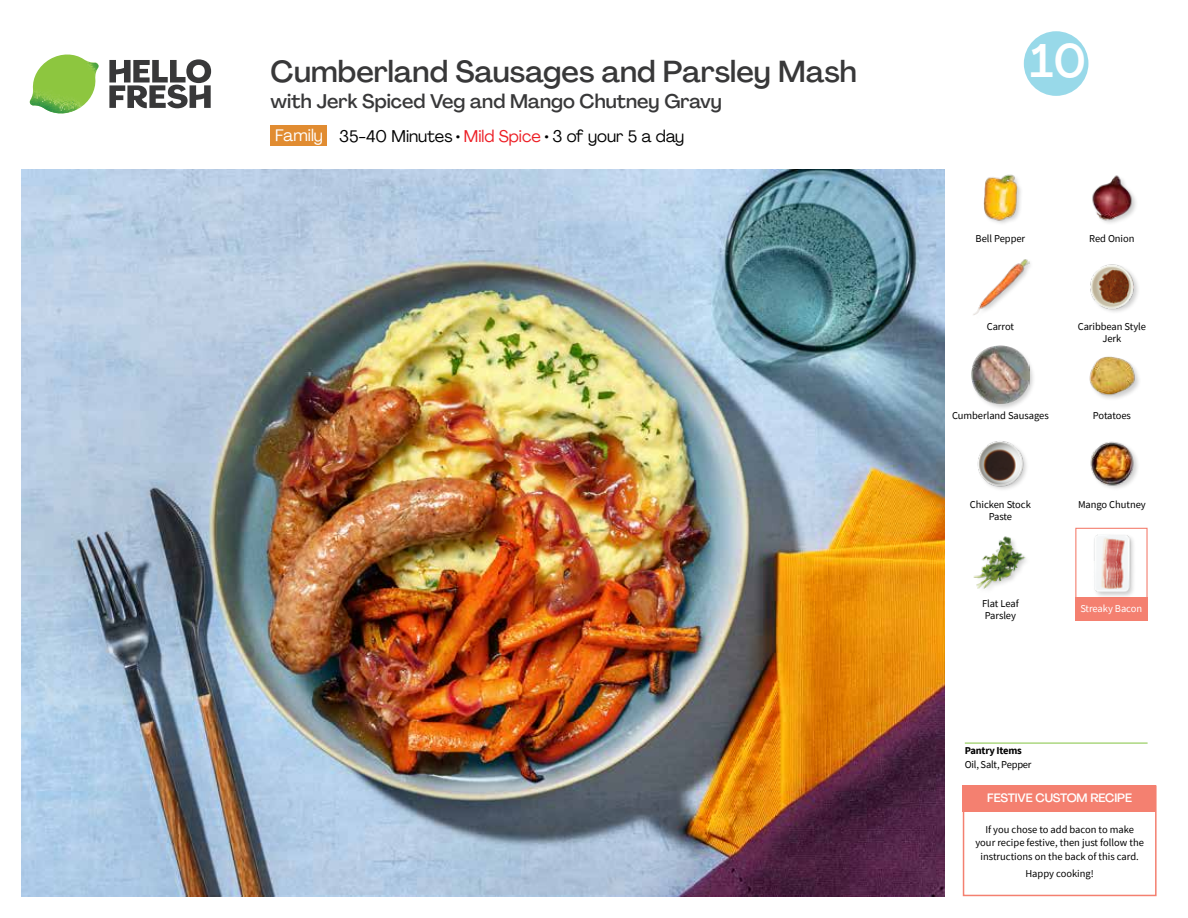
<style>
.page{position:relative;width:1188px;height:918px;background:#fff}
.page>*{position:absolute;margin:0;border:0;box-sizing:border-box;transform-origin:0 0}
.t1{font:500 46.5px "Agrandir";color:#fff}
.t2{font:500 30px "Agrandir";color:#383839}
.t3{font:500 19.5px "Agrandir";color:#383839}
.t4{font:16.5px "Agrandir";color:#000}
.t5{font:16.5px "Agrandir";color:#fff}
.t6{font:500 12px "Agrandir";letter-spacing:-.01em;color:#fff}
.t7{font:10.5px/12px "Source Sans Pro";letter-spacing:-.005em;color:#000;text-align:center}
.t8{font:10.5px "Source Sans Pro";letter-spacing:-.005em;color:#fff}
.t9{font:700 10.5px "Source Sans Pro";letter-spacing:-.02em;color:#000}
.s1{color:#ed1d24}
</style>
<div class="page">
<svg style="left:109px;top:59px;width:102px;height:49px"></svg>
<img style="left:30px;top:55px;width:69px;height:59px">
<img style="left:21px;top:170px;width:924px;height:727px">
<hr style="left:965px;top:743px;width:183px;height:1px;background:#82c341">
<div style="left:271px;top:126px;width:56px;height:20px;background:#e18c31"></div>
<div style="left:963px;top:785px;width:194px;height:111px;border:2px solid #f48070"></div>
<div style="left:963px;top:785px;width:193px;height:27px;background:#f48070"></div>
<img style="left:973px;top:536px;width:53px;height:53px">
<div style="left:970px;top:345px;width:66px;height:65px;background:#000;opacity:.2"></div>
<img style="left:972px;top:346px;width:57px;height:57px">
<img style="left:977px;top:441px;width:50px;height:49px">
<img style="left:1090px;top:441px;width:48px;height:48px">
<img style="left:1089px;top:356px;width:50px;height:43px">
<img style="left:983px;top:174px;width:38px;height:50px">
<img style="left:973px;top:259px;width:56px;height:56px">
<img style="left:1090px;top:264px;width:48px;height:48px">
<img style="left:1092px;top:175px;width:44px;height:48px">
<div style="left:1075px;top:528px;width:73px;height:72px;border:1px solid #f48070"></div>
<div style="left:1075px;top:597px;width:73px;height:23px;background:#f48070"></div>
<div style="left:1093px;top:533px;width:44px;height:66px;background:#000;opacity:.2"></div>
<img style="left:1093px;top:535px;width:44px;height:57px">
<svg style="left:1023px;top:31px;width:66px;height:65px"></svg>
<h2 class="t2" style="left:271px;top:53px;width:588px">Cumberland Sausages and Parsley Mash</h2>
<h3 class="t3" style="left:271px;top:89px;width:453px">with Jerk Spiced Veg and Mango Chutney Gravy</h3>
<h3 class="t5" style="left:275px;top:125px;width:49px">Family</h3>
<h3 class="t4" style="left:339px;top:126px;width:347px">35-40 Minutes • <span class="s1">Mild Spice</span> • 3 of your 5 a day</h3>
<h1 class="t1" style="left:1030px;top:32px;width:58px">10</h1>
<p class="t7" style="left:976px;top:232px;width:51px">Bell Pepper</p>
<p class="t7" style="left:987px;top:321px;width:29px">Carrot</p>
<p class="t7" style="left:1089px;top:232px;width:47px">Red Onion</p>
<p class="t7" style="left:1078px;top:321px;width:70px">Caribbean Style<br>Jerk</p>
<p class="t7" style="left:952px;top:410px;width:98px">Cumberland Sausages</p>
<p class="t7" style="left:1093px;top:410px;width:40px">Potatoes</p>
<p class="t7" style="left:970px;top:498px;width:62px">Chicken Stock</p>
<p class="t7" style="left:1078px;top:498px;width:69px">Mango Chutney</p>
<p class="t7" style="left:989px;top:510px;width:25px">Paste</p>
<p class="t7" style="left:982px;top:598px;width:38px;text-align:left">Flat Leaf<br>Parsley</p>
<p class="t8" style="left:1080px;top:602px;width:63px">Streaky Bacon</p>
<p class="t9" style="left:965px;top:743px;width:59px">Pantry Items</p>
<p class="t7" style="left:965px;top:759px;width:68px">Oil, Salt, Pepper</p>
<p class="t6" style="left:987px;top:791px;width:146px">FESTIVE CUSTOM RECIPE</p>
<p class="t7" style="left:975px;top:822px;width:170px;line-height:13.5px">If you chose to add bacon to make your recipe festive, then just follow the instructions on the back of this card.</p>
<p class="t7" style="left:1025px;top:868px;width:70px">Happy cooking!</p>
</div>
